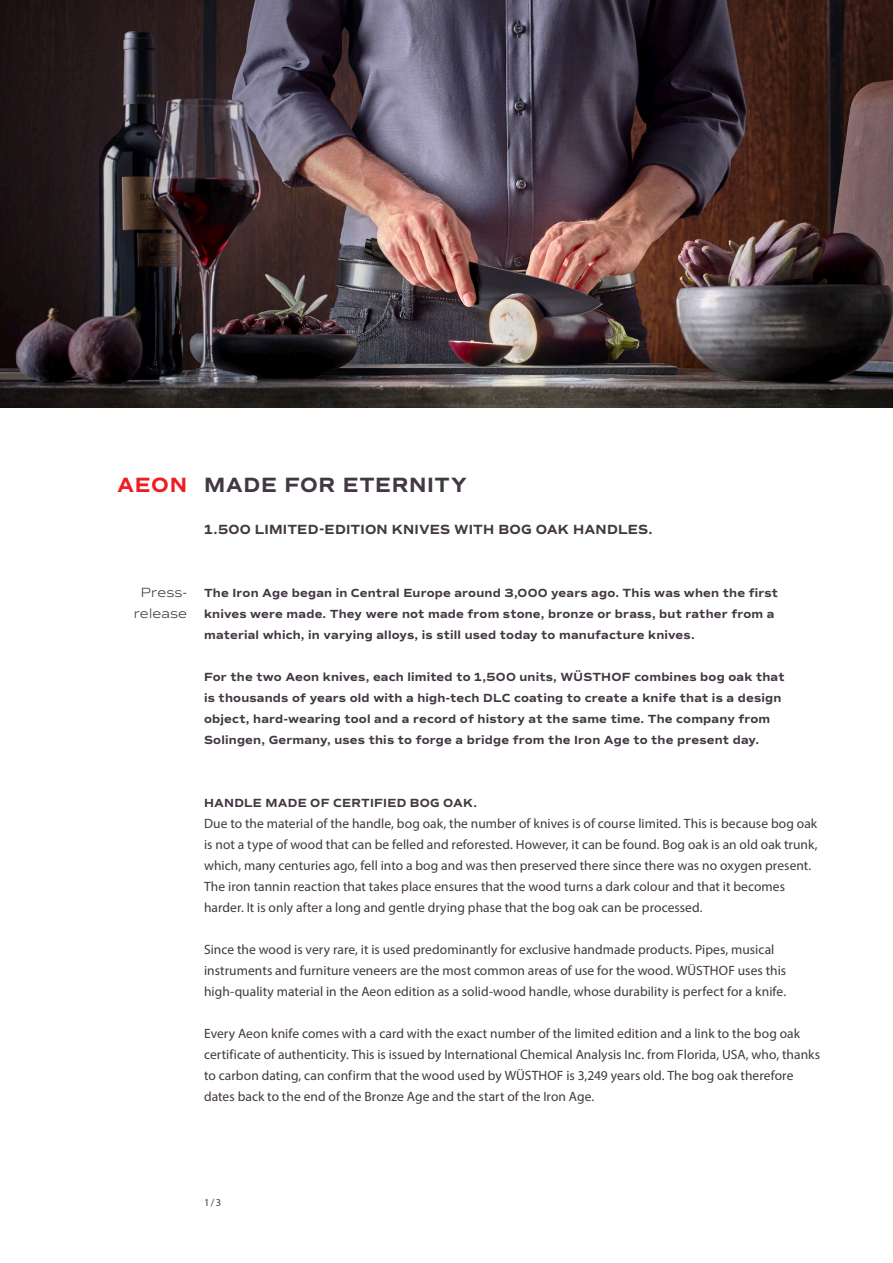
<style>
.page{position:relative;width:893px;height:1263px;background:#fff}
.page>*{position:absolute;margin:0;border:0;box-sizing:border-box;transform-origin:0 0}
.t1{font:700 21px "Commuters Sans";letter-spacing:.03em;color:#423743}
.t2{font:700 21px "Commuters Sans";color:#ee1d23}
.t3{font:13.5px/21px "Myriad Pro";letter-spacing:.005em;color:#423743}
.t4{font:700 13.5px "Commuters Sans";letter-spacing:.01em;color:#423743}
.t5{font:300 13.5px "Commuters Sans";letter-spacing:.01em;color:#423743}
.t6{font:700 12px/21px "Commuters Sans";letter-spacing:.015em;color:#423743}
.t7{font:10.5px "Myriad Pro";color:#423743}
</style>
<div class="page">
<img style="left:0;top:0;width:893px;height:408px">
<p class="t2" style="left:117px;top:472px;width:71px">AEON</p>
<p class="t1" style="left:204px;top:471px;width:264px">MADE FOR ETERNITY</p>
<p class="t4" style="left:204px;top:521px;width:450px">1.500 LIMITED-EDITION KNIVES WITH BOG OAK HANDLES.</p>
<p class="t5" style="left:141px;top:584px;width:48px">Press-</p>
<p class="t5" style="left:134px;top:605px;width:55px">release</p>
<p class="t6" style="left:204px;top:582px;width:576px">The Iron Age began in Central Europe around 3,000 years ago. This was when the first knives were made. They were not made from stone, bronze or brass, but rather from a material which, in varying alloys, is still used today to manufacture knives.</p>
<p class="t6" style="left:204px;top:666px;width:582px">For the two Aeon knives, each limited to 1,500 units, WÜSTHOF combines bog oak that is thousands of years old with a high-tech DLC coating to create a knife that is a design object, hard-wearing tool and a record of history at the same time. The company from Solingen, Germany, uses this to forge a bridge from the Iron Age to the present day.</p>
<p class="t6" style="left:204px;top:792px;width:274px">HANDLE MADE OF CERTIFIED BOG OAK.</p>
<p class="t3" style="left:204px;top:812px;width:615px">Due to the material of the handle, bog oak, the number of knives is of course limited. This is because bog oak is not a type of wood that can be felled and reforested. However, it can be found. Bog oak is an old oak trunk, which, many centuries ago, fell into a bog and was then preserved there since there was no oxygen present.<br>The iron tannin reaction that takes place ensures that the wood turns a dark colour and that it becomes harder. It is only after a long and gentle drying phase that the bog oak can be processed.</p>
<p class="t3" style="left:204px;top:938px;width:584px">Since the wood is very rare, it is used predominantly for exclusive handmade products. Pipes, musical instruments and furniture veneers are the most common areas of use for the wood. WÜSTHOF uses this high-quality material in the Aeon edition as a solid-wood handle, whose durability is perfect for a knife.</p>
<p class="t3" style="left:204px;top:1022px;width:618px">Every Aeon knife comes with a card with the exact number of the limited edition and a link to the bog oak certificate of authenticity. This is issued by International Chemical Analysis Inc. from Florida, USA, who, thanks to carbon dating, can confirm that the wood used by WÜSTHOF is 3,249 years old. The bog oak therefore dates back to the end of the Bronze Age and the start of the Iron Age.</p>
<p class="t7" style="left:204px;top:1196px;width:18px">1/3</p>
</div>
